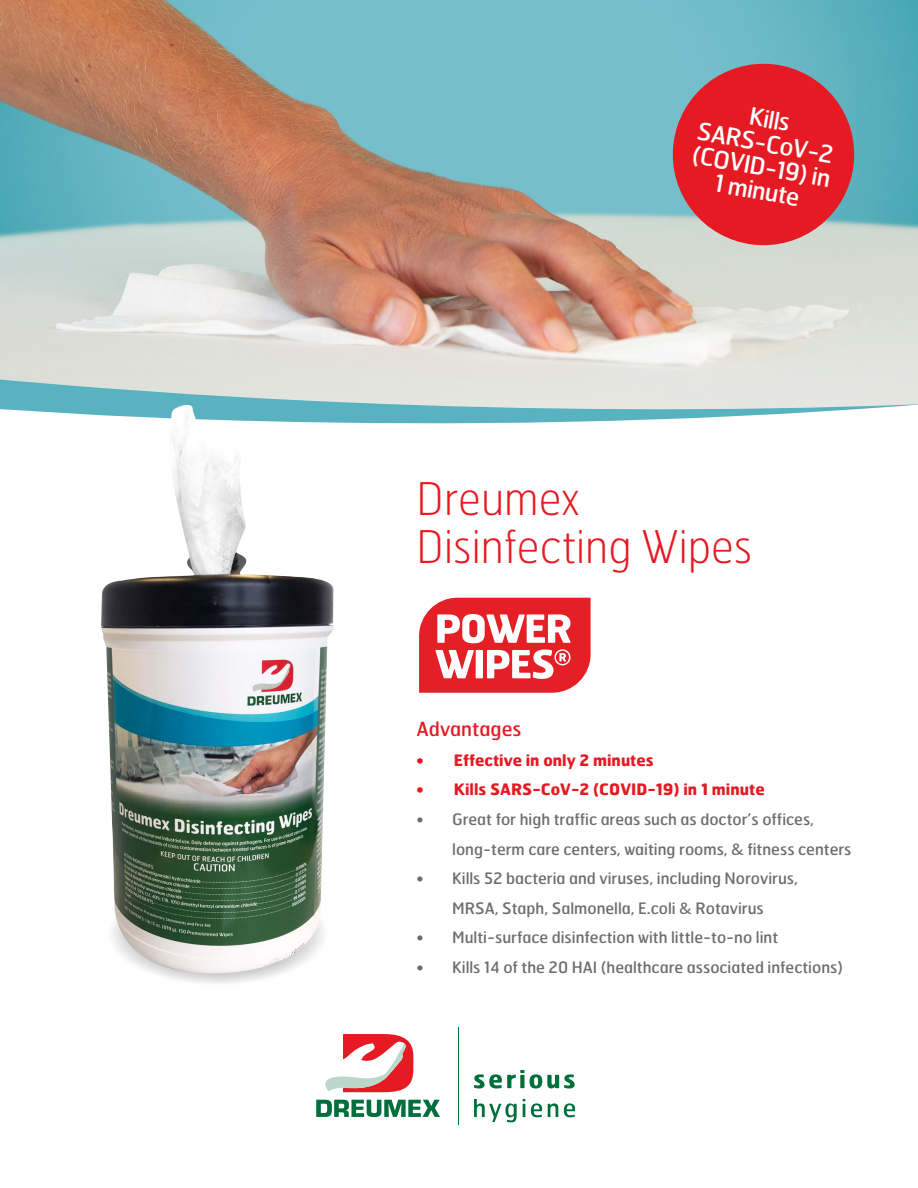
<style>
.page{position:relative;width:918px;height:1188px;background:#fff}
.page>*{position:absolute;margin:0;border:0;box-sizing:border-box;transform-origin:0 0}
._1__Titel{font:100 45px "Hermes";color:#e51a23}
.t1{font:24px "Dreumex Hermes";color:#fff}
._4__Omschrijving_9pt{font:19.5px "Dreumex Hermes";color:#e51a23}
._4__Omschrijving_9pt-2{font:15.75px "Dreumex Hermes";color:#6c6d70}
._4__Omschrijving_9pt-3{font:700 15.75px "Dreumex Hermes";color:#e51a23}
</style>
<div class="page">
<svg style="left:316px;top:1100px;width:124px;height:17px"></svg>
<svg style="left:325px;top:1034px;width:88px;height:58px"></svg>
<svg style="left:474px;top:1070px;width:101px;height:19px"></svg>
<svg style="left:474px;top:1099px;width:43px;height:23px"></svg>
<svg style="left:523px;top:1099px;width:2px;height:18px"></svg>
<svg style="left:531px;top:1103px;width:11px;height:14px"></svg>
<svg style="left:548px;top:1103px;width:10px;height:14px"></svg>
<svg style="left:564px;top:1103px;width:11px;height:14px"></svg>
<hr style="left:458px;top:1027px;width:1px;height:97px;background:#006f3c">
<img style="left:0;top:0;width:918px;height:378px">
<svg style="left:0;top:378px;width:918px;height:46px;background:#bcd8d9"></svg>
<svg style="left:662px;top:53px;width:203px;height:203px;background:#c35960"></svg>
<svg style="left:419px;top:597px;width:172px;height:96px"></svg>
<svg style="left:105px;top:882px;width:226px;height:105px"></svg>
<img style="left:101px;top:405px;width:233px;height:568px">
<p class="t1" style="left:753px;top:95px;width:43px;rotate:10deg">Kills</p>
<p class="t1" style="left:701px;top:110px;width:139px;rotate:10deg">SARS-CoV-2</p>
<p class="t1" style="left:696px;top:134px;width:142px;rotate:10deg">(COVID-19) in</p>
<p class="t1" style="left:719px;top:162px;width:87px;rotate:10deg">1 minute</p>
<p class="_1__Titel" style="left:417px;top:470px;width:164px">Dreumex</p>
<p class="_1__Titel" style="left:417px;top:518px;width:337px">Disinfecting Wipes</p>
<p class="_4__Omschrijving_9pt" style="left:416px;top:712px;width:107px">Advantages</p>
<p class="_4__Omschrijving_9pt-3" style="left:416px;top:746px;width:239px">• Effective in only 2 minutes</p>
<p class="_4__Omschrijving_9pt-3" style="left:416px;top:776px;width:350px">• Kills SARS-CoV-2 (COVID-19) in 1 minute</p>
<p class="_4__Omschrijving_9pt-2" style="left:416px;top:805px;width:399px">• Great for high traffic areas such as doctor’s offices,</p>
<p class="_4__Omschrijving_9pt-2" style="left:452px;top:835px;width:401px">long-term care centers, waiting rooms, &amp; fitness centers</p>
<p class="_4__Omschrijving_9pt-2" style="left:416px;top:865px;width:383px">• Kills 52 bacteria and viruses, including Norovirus,</p>
<p class="_4__Omschrijving_9pt-2" style="left:452px;top:894px;width:313px">MRSA, Staph, Salmonella, E.coli &amp; Rotavirus</p>
<p class="_4__Omschrijving_9pt-2" style="left:416px;top:924px;width:363px">• Multi-surface disinfection with little-to-no lint</p>
<p class="_4__Omschrijving_9pt-2" style="left:416px;top:953px;width:428px">• Kills 14 of the 20 HAI (healthcare associated infections)</p>
</div>
